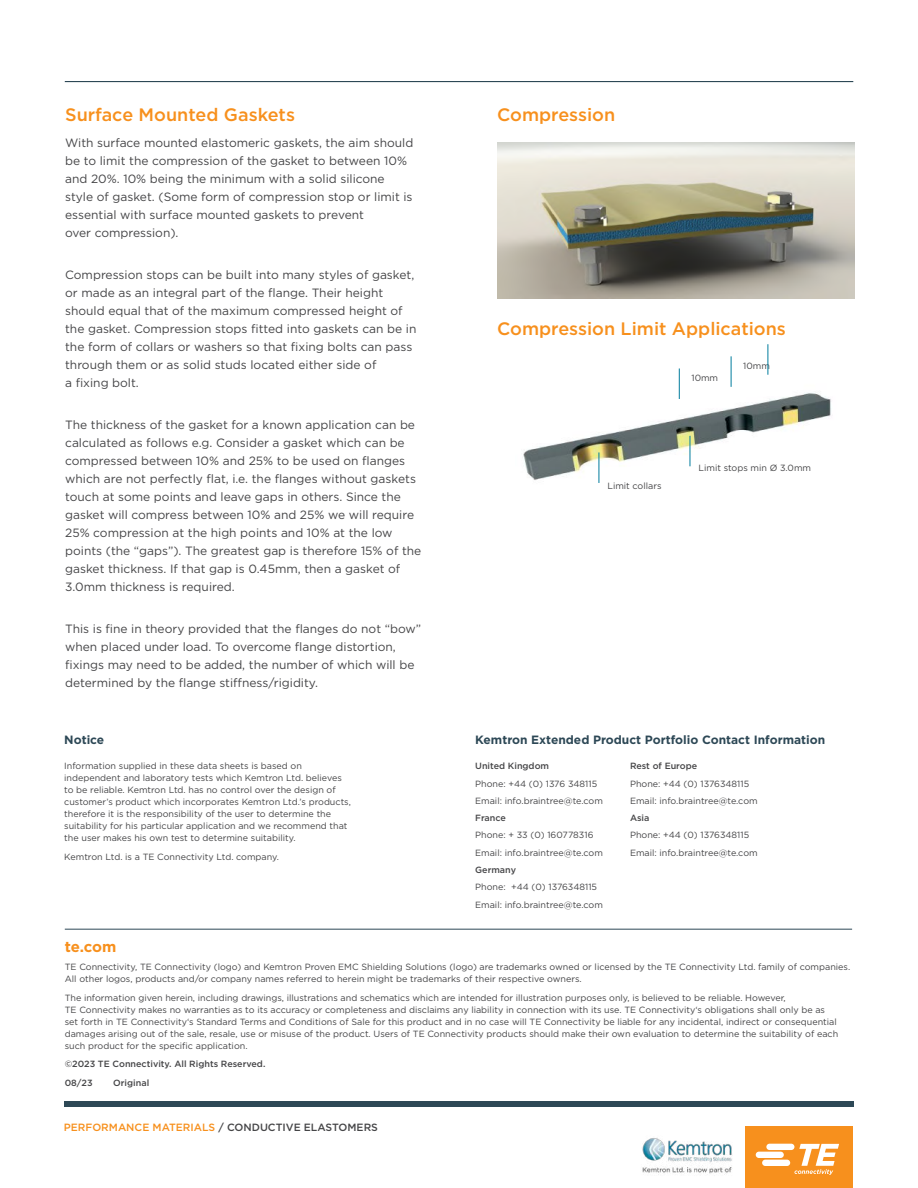
<style>
.page{position:relative;width:918px;height:1188px;background:#fff}
.page>*{position:absolute;margin:0;border:0;box-sizing:border-box;transform-origin:0 0}
.t1{font:500 18px "Gotham";color:#f7901d}
.t2{font:700 15px "Gotham";color:#f7901d}
.t3{font:12px/18px "Gotham";color:#454547}
.t4{font:700 12px "Gotham";color:#2d4856}
.t5{font:500 10.5px "Gotham";color:#454547}
.t6{font:9px/12px "Gotham";color:#454547}
.t7{font:500 9px/18.5px "Gotham";color:#454547}
.s1{color:#f7901d}
</style>
<div class="page">
<img style="left:642px;top:1138px;width:90px;height:37px">
<hr style="left:65px;top:929px;width:787px;height:1px;background:#2d4856">
<div style="left:745px;top:1126px;width:108px;height:62px;background:#f7901d"></div>
<svg style="left:756px;top:1144px;width:83px;height:31px"></svg>
<div style="left:65px;top:1101px;width:789px;height:6px;background:#2d4856"></div>
<hr style="left:65px;top:81px;width:788px;height:1px;background:#2d4856">
<img style="left:497px;top:143px;width:357px;height:155px">
<img style="left:523px;top:374px;width:308px;height:109px">
<hr style="left:599px;top:452px;width:1px;height:31px;background:#007c9d">
<hr style="left:690px;top:436px;width:1px;height:30px;background:#007c9d">
<hr style="left:679px;top:368px;width:1px;height:31px;background:#007c9d">
<hr style="left:731px;top:356px;width:1px;height:31px;background:#007c9d">
<hr style="left:768px;top:344px;width:1px;height:31px;background:#007c9d">
<h1 class="t1" style="left:65px;top:103px;width:231px">Surface Mounted Gaskets</h1>
<p class="t3" style="left:65px;top:134px;width:350px">With surface mounted elastomeric gaskets, the aim should be to limit the compression of the gasket to between 10% and 20%. 10% being the minimum with a solid silicone style of gasket. (Some form of compression stop or limit is essential with surface mounted gaskets to prevent<br>over compression).</p>
<p class="t3" style="left:65px;top:266px;width:353px">Compression stops can be built into many styles of gasket, or made as an integral part of the flange. Their height should equal that of the maximum compressed height of the gasket. Compression stops fitted into gaskets can be in the form of collars or washers so that fixing bolts can pass through them or as solid studs located either side of<br>a fixing bolt.</p>
<p class="t3" style="left:65px;top:416px;width:358px">The thickness of the gasket for a known application can be calculated as follows e.g. Consider a gasket which can be compressed between 10% and 25% to be used on flanges which are not perfectly flat, i.e. the flanges without gaskets touch at some points and leave gaps in others. Since the gasket will compress between 10% and 25% we will require 25% compression at the high points and 10% at the low points (the “gaps”). The greatest gap is therefore 15% of the gasket thickness. If that gap is 0.45mm, then a gasket of 3.0mm thickness is required.</p>
<h3 class="t3" style="left:65px;top:620px;width:358px">This is fine in theory provided that the flanges do not “bow” when placed under load. To overcome flange distortion, fixings may need to be added, the number of which will be determined by the flange stiffness/rigidity.</h3>
<h3 class="t4" style="left:64px;top:732px;width:42px">Notice</h3>
<p class="t6" style="left:64px;top:760px;width:288px">Information supplied in these data sheets is based on independent and laboratory tests which Kemtron Ltd. believes to be reliable. Kemtron Ltd. has no control over the design of customer’s product which incorporates Kemtron Ltd.’s products, therefore it is the responsibility of the user to determine the suitability for his particular application and we recommend that the user makes his own test to determine suitability.</p>
<p class="t6" style="left:64px;top:850px;width:216px">Kemtron Ltd. is a TE Connectivity Ltd. company.</p>
<h1 class="t1" style="left:497px;top:103px;width:120px">Compression</h1>
<h1 class="t1" style="left:497px;top:317px;width:290px">Compression Limit Applications</h1>
<p class="t6" style="left:691px;top:372px;width:28px">10mm</p>
<p class="t6" style="left:743px;top:360px;width:28px">10mm</p>
<p class="t6" style="left:607px;top:480px;width:56px">Limit collars</p>
<p class="t6" style="left:699px;top:462px;width:114px">Limit stops min Ø 3.0mm</p>
<h3 class="t4" style="left:475px;top:732px;width:351px">Kemtron Extended Product Portfolio Contact Information</h3>
<p class="t7" style="left:475px;top:757px;width:75px">United Kingdom</p>
<p class="t6" style="left:475px;top:775px;width:129px;line-height:17.2px">Phone: +44 (0) 1376 348115<br>Email: info.braintree@te.com</p>
<p class="t7" style="left:475px;top:809px;width:32px">France</p>
<p class="t6" style="left:475px;top:826px;width:129px;line-height:17.2px">Phone: + 33 (0) 160778316<br>Email: info.braintree@te.com</p>
<p class="t7" style="left:475px;top:860px;width:42px">Germany</p>
<p class="t6" style="left:475px;top:878px;width:129px;line-height:17.2px">Phone: +44 (0) 1376348115<br>Email: info.braintree@te.com</p>
<p class="t7" style="left:630px;top:757px;width:69px">Rest of Europe</p>
<p class="t6" style="left:630px;top:775px;width:129px;line-height:17.2px">Phone: +44 (0) 1376348115<br>Email: info.braintree@te.com</p>
<p class="t7" style="left:630px;top:809px;width:21px">Asia</p>
<p class="t6" style="left:630px;top:826px;width:129px;line-height:17.2px">Phone: +44 (0) 1376348115<br>Email: info.braintree@te.com</p>
<h2 class="t2" style="left:65px;top:936px;width:53px">te.com</h2>
<p class="t6" style="left:65px;top:961px;width:787px">TE Connectivity, TE Connectivity (logo) and Kemtron Proven EMC Shielding Solutions (logo) are trademarks owned or licensed by the TE Connectivity Ltd. family of companies.<br>All other logos, products and/or company names referred to herein might be trademarks of their respective owners.</p>
<p class="t6" style="left:65px;top:992px;width:775px">The information given herein, including drawings, illustrations and schematics which are intended for illustration purposes only, is believed to be reliable. However,<br>TE Connectivity makes no warranties as to its accuracy or completeness and disclaims any liability in connection with its use. TE Connectivity‘s obligations shall only be as set forth in TE Connectivity‘s Standard Terms and Conditions of Sale for this product and in no case will TE Connectivity be liable for any incidental, indirect or consequential damages arising out of the sale, resale, use or misuse of the product. Users of TE Connectivity products should make their own evaluation to determine the suitability of each such product for the specific application.</p>
<p class="t7" style="left:65px;top:1055px;width:202px">©2023 TE Connectivity. All Rights Reserved.<br>08/23</p>
<p class="t7" style="left:113px;top:1073px;width:37px">Original</p>
<p class="t5" style="left:64px;top:1120px;width:316px"><span class="s1">PERFORMANCE MATERIALS</span> / CONDUCTIVE ELASTOMERS</p>
</div>
